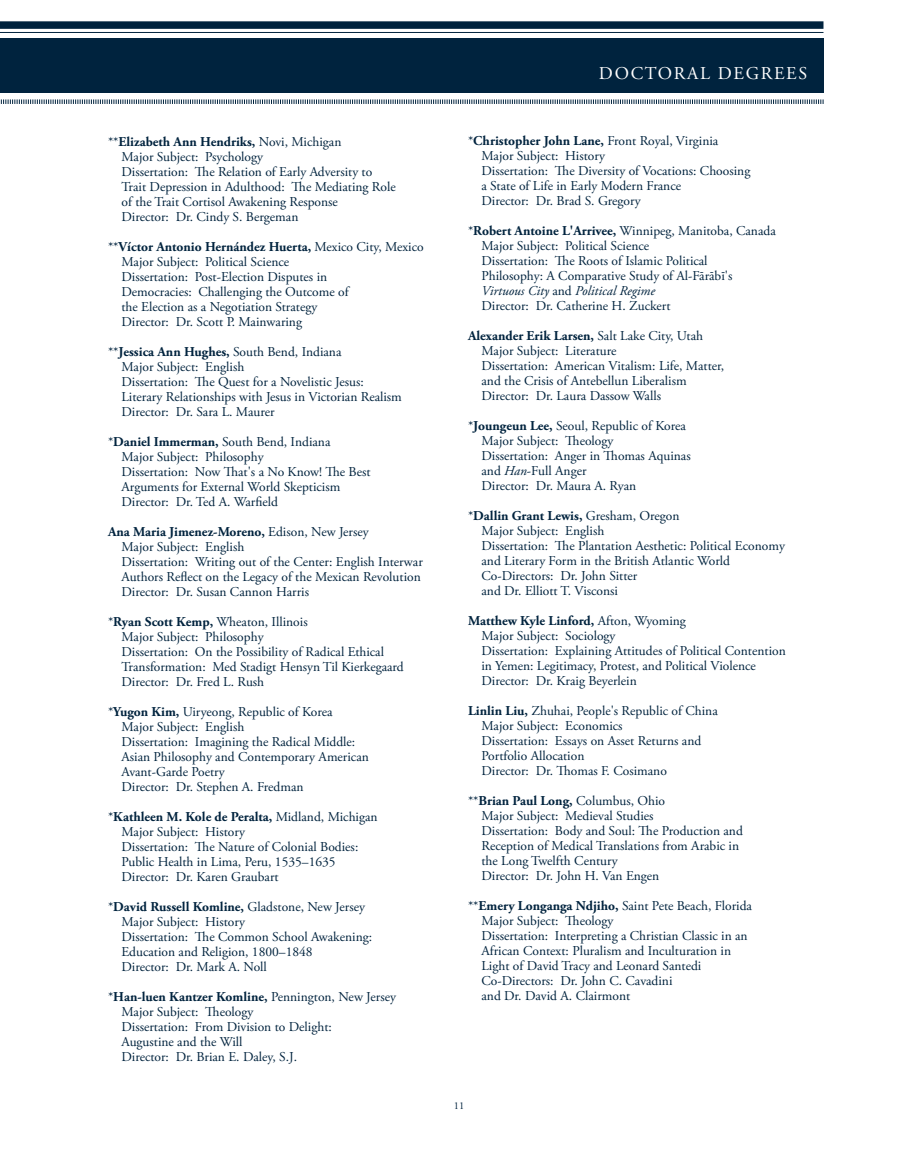
<style>
.page{position:relative;width:918px;height:1175px;background:#fff}
.page>*{position:absolute;margin:0;border:0;box-sizing:border-box;transform-origin:0 0}
.Left_Header_for_Head{font:18px "Adobe Garamond Pro";letter-spacing:.095em;color:#fff}
.Body_Garamond_9_10_E{font:13.5px/15px "Adobe Garamond Pro";color:#00233e}
.t1{font:10.5px "Adobe Garamond Pro";color:#00233e}
.s1{font-weight:700}
.s2{font-style:italic}
</style>
<div class="page">
<div style="left:0;top:39px;width:824px;height:54px;background:#00233e"></div>
<svg style="left:0;top:99px;width:824px;height:5px"></svg>
<div style="left:0;top:21px;width:823px;height:8px;background:#00233e"></div>
<hr style="left:0;top:32px;width:823px;height:1px;background:#00233e">
<p class="Body_Garamond_9_10_E" style="left:122px;top:135px;width:276px;text-indent:-14px">**<span class="s1">Elizabeth Ann Hendriks,</span> Novi, Michigan<br>Major Subject: Psychology<br>Dissertation: The Relation of Early Adversity to Trait Depression in Adulthood: The Mediating Role of the Trait Cortisol Awakening Response<br>Director: Dr. Cindy S. Bergeman</p>
<p class="Body_Garamond_9_10_E" style="left:122px;top:240px;width:304px;text-indent:-14px">**<span class="s1">Víctor Antonio Hernández Huerta,</span> Mexico City, Mexico Major Subject: Political Science<br>Dissertation: Post-Election Disputes in<br>Democracies: Challenging the Outcome of<br>the Election as a Negotiation Strategy<br>Director: Dr. Scott P. Mainwaring</p>
<p class="Body_Garamond_9_10_E" style="left:122px;top:345px;width:282px;text-indent:-14px">**<span class="s1">Jessica Ann Hughes,</span> South Bend, Indiana<br>Major Subject: English<br>Dissertation: The Quest for a Novelistic Jesus:<br>Literary Relationships with Jesus in Victorian Realism Director: Dr. Sara L. Maurer</p>
<p class="Body_Garamond_9_10_E" style="left:122px;top:435px;width:251px;text-indent:-14px">*<span class="s1">Daniel Immerman,</span> South Bend, Indiana<br>Major Subject: Philosophy<br>Dissertation: Now That's a No Know! The Best Arguments for External World Skepticism Director: Dr. Ted A. Warfield</p>
<p class="Body_Garamond_9_10_E" style="left:122px;top:525px;width:303px;text-indent:-14px"><span class="s1">Ana Maria Jimenez-Moreno,</span> Edison, New Jersey<br>Major Subject: English<br>Dissertation: Writing out of the Center: English Interwar Authors Reflect on the Legacy of the Mexican Revolution Director: Dr. Susan Cannon Harris</p>
<p class="Body_Garamond_9_10_E" style="left:122px;top:615px;width:284px;text-indent:-14px">*<span class="s1">Ryan Scott Kemp,</span> Wheaton, Illinois<br>Major Subject: Philosophy<br>Dissertation: On the Possibility of Radical Ethical Transformation: Med Stadigt Hensyn Til Kierkegaard Director: Dr. Fred L. Rush</p>
<p class="Body_Garamond_9_10_E" style="left:122px;top:705px;width:249px;text-indent:-14px">*<span class="s1">Yugon Kim,</span> Uiryeong, Republic of Korea<br>Major Subject: English<br>Dissertation: Imagining the Radical Middle:<br>Asian Philosophy and Contemporary American Avant-Garde Poetry<br>Director: Dr. Stephen A. Fredman</p>
<p class="Body_Garamond_9_10_E" style="left:122px;top:810px;width:258px;text-indent:-14px">*<span class="s1">Kathleen M. Kole de Peralta,</span> Midland, Michigan Major Subject: History<br>Dissertation: The Nature of Colonial Bodies:<br>Public Health in Lima, Peru, 1535–1635<br>Director: Dr. Karen Graubart</p>
<p class="Body_Garamond_9_10_E" style="left:122px;top:900px;width:252px;text-indent:-14px">*<span class="s1">David Russell Komline,</span> Gladstone, New Jersey Major Subject: History<br>Dissertation: The Common School Awakening:<br>Education and Religion, 1800–1848<br>Director: Dr. Mark A. Noll</p>
<p class="Body_Garamond_9_10_E" style="left:122px;top:990px;width:276px;text-indent:-14px">*<span class="s1">Han-luen Kantzer Komline,</span> Pennington, New Jersey Major Subject: Theology<br>Dissertation: From Division to Delight:<br>Augustine and the Will<br>Director: Dr. Brian E. Daley, S.J.</p>
<p class="Left_Header_for_Head" style="left:599px;top:62px;width:210px">DOCTORAL DEGREES</p>
<p class="Body_Garamond_9_10_E" style="left:482px;top:133px;width:270px;text-indent:-14px">*<span class="s1">Christopher John Lane,</span> Front Royal, Virginia Major Subject: History<br>Dissertation: The Diversity of Vocations: Choosing a State of Life in Early Modern France<br>Director: Dr. Brad S. Gregory</p>
<p class="Body_Garamond_9_10_E" style="left:482px;top:223px;width:296px;text-indent:-14px">*<span class="s1">Robert Antoine L'Arrivee,</span> Winnipeg, Manitoba, Canada Major Subject: Political Science<br>Dissertation: The Roots of Islamic Political<br>Philosophy: A Comparative Study of Al-Fārābī's <span class="s2">Virtuous City</span> and <span class="s2">Political Regime<br></span>Director: Dr. Catherine H. Zuckert</p>
<p class="Body_Garamond_9_10_E" style="left:482px;top:328px;width:244px;text-indent:-14px"><span class="s1">Alexander Erik Larsen,</span> Salt Lake City, Utah Major Subject: Literature<br>Dissertation: American Vitalism: Life, Matter, and the Crisis of Antebellun Liberalism Director: Dr. Laura Dassow Walls</p>
<p class="Body_Garamond_9_10_E" style="left:482px;top:418px;width:211px;text-indent:-14px">*<span class="s1">Joungeun Lee,</span> Seoul, Republic of Korea<br>Major Subject: Theology<br>Dissertation: Anger in Thomas Aquinas and <span class="s2">Han</span>-Full Anger<br>Director: Dr. Maura A. Ryan</p>
<p class="Body_Garamond_9_10_E" style="left:482px;top:508px;width:305px;text-indent:-14px">*<span class="s1">Dallin Grant Lewis,</span> Gresham, Oregon<br>Major Subject: English<br>Dissertation: The Plantation Aesthetic: Political Economy and Literary Form in the British Atlantic World Co-Directors: Dr. John Sitter<br>and Dr. Elliott T. Visconsi</p>
<p class="Body_Garamond_9_10_E" style="left:482px;top:613px;width:306px;text-indent:-14px"><span class="s1">Matthew Kyle Linford,</span> Afton, Wyoming<br>Major Subject: Sociology<br>Dissertation: Explaining Attitudes of Political Contention in Yemen: Legitimacy, Protest, and Political Violence Director: Dr. Kraig Beyerlein</p>
<p class="Body_Garamond_9_10_E" style="left:482px;top:703px;width:238px;text-indent:-14px"><span class="s1">Linlin Liu,</span> Zhuhai, People's Republic of China Major Subject: Economics<br>Dissertation: Essays on Asset Returns and Portfolio Allocation<br>Director: Dr. Thomas F. Cosimano</p>
<p class="Body_Garamond_9_10_E" style="left:482px;top:793px;width:263px;text-indent:-14px">**<span class="s1">Brian Paul Long,</span> Columbus, Ohio<br>Major Subject: Medieval Studies<br>Dissertation: Body and Soul: The Production and Reception of Medical Translations from Arabic in the Long Twelfth Century<br>Director: Dr. John H. Van Engen</p>
<p class="Body_Garamond_9_10_E" style="left:482px;top:898px;width:272px;text-indent:-14px">**<span class="s1">Emery Longanga Ndjiho,</span> Saint Pete Beach, Florida Major Subject: Theology<br>Dissertation: Interpreting a Christian Classic in an African Context: Pluralism and Inculturation in Light of David Tracy and Leonard Santedi Co-Directors: Dr. John C. Cavadini<br>and Dr. David A. Clairmont</p>
<p class="t1" style="left:454px;top:1099px;width:12px">11</p>
</div>
